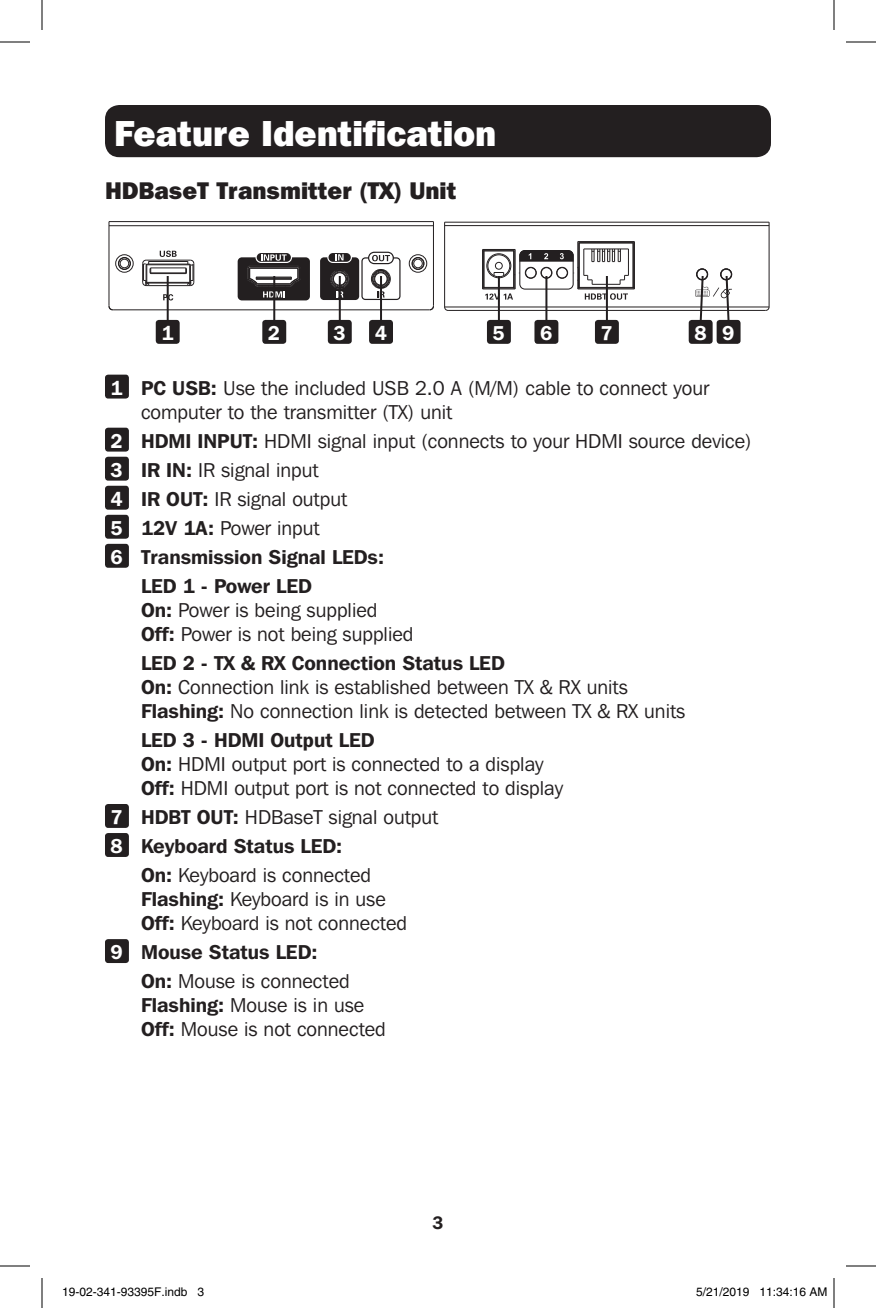
<style>
.page{position:relative;width:876px;height:1308px;background:#fff}
.page>*{position:absolute;margin:0;border:0;box-sizing:border-box;transform-origin:0 0}
.t1{font:800 36px "Franklin Gothic IT Cby BT";color:#fff}
.t2{font:800 24px "Franklin Gothic IT Cby BT";color:#231f20}
.t3{font:20px/24px "Franklin Gothic IT Cby BT";color:#231f20}
.t4{font:600 20px "Franklin Gothic IT Cby BT";color:#231f20}
.t5{font:600 20px "Franklin Gothic IT Cby BT";color:#fff}
.t6{font:600 18px "Franklin Gothic IT Cby BT";color:#231f20}
.t7{font:12px "Helvetica";color:#000}
.s1{font-weight:600}
</style>
<div class="page">
<div style="left:105px;top:105px;width:666px;height:52px;background:#231f20;border-radius:14px"></div>
<div style="left:105px;top:375px;width:24px;height:24px;background:#231f20;border-radius:3px"></div>
<div style="left:105px;top:428px;width:24px;height:24px;background:#231f20;border-radius:3px"></div>
<div style="left:105px;top:457px;width:24px;height:24px;background:#231f20;border-radius:3px"></div>
<div style="left:105px;top:486px;width:24px;height:24px;background:#231f20;border-radius:3px"></div>
<div style="left:105px;top:515px;width:24px;height:24px;background:#231f20;border-radius:3px"></div>
<div style="left:105px;top:544px;width:24px;height:24px;background:#231f20;border-radius:3px"></div>
<div style="left:105px;top:804px;width:24px;height:24px;background:#231f20;border-radius:3px"></div>
<div style="left:105px;top:833px;width:24px;height:24px;background:#231f20;border-radius:3px"></div>
<div style="left:105px;top:939px;width:24px;height:24px;background:#231f20;border-radius:3px"></div>
<hr style="left:769px;top:222px;width:1px;height:85px;background:#231f20">
<hr style="left:445px;top:222px;width:324px;height:1px;background:#231f20">
<hr style="left:445px;top:225px;width:324px;height:1px;background:#231f20">
<hr style="left:445px;top:306px;width:324px;height:1px;background:#231f20">
<hr style="left:448px;top:310px;width:318px;height:1px;background:#231f20">
<hr style="left:444px;top:222px;width:1px;height:85px;background:#231f20">
<svg style="left:765px;top:306px;width:5px;height:5px"></svg>
<svg style="left:444px;top:306px;width:5px;height:5px"></svg>
<hr style="left:108px;top:222px;width:1px;height:84px;background:#231f20">
<hr style="left:113px;top:309px;width:316px;height:1px;background:#231f20">
<hr style="left:109px;top:225px;width:324px;height:1px;background:#231f20">
<hr style="left:109px;top:221px;width:324px;height:1px;background:#231f20">
<hr style="left:433px;top:222px;width:1px;height:84px;background:#231f20">
<svg style="left:108px;top:305px;width:6px;height:6px"></svg>
<div style="left:115px;top:254px;width:19px;height:19px;border:1px solid #231f20;border-radius:50%"></div>
<div style="left:118px;top:257px;width:13px;height:13px;border:1px solid #231f20;border-radius:50%"></div>
<div style="left:120px;top:259px;width:9px;height:9px;border:1px solid #231f20;border-radius:50%"></div>
<svg style="left:428px;top:305px;width:6px;height:6px"></svg>
<div style="left:409px;top:254px;width:18px;height:19px;border:1px solid #231f20;border-radius:50%"></div>
<div style="left:412px;top:257px;width:13px;height:13px;border:1px solid #231f20;border-radius:50%"></div>
<div style="left:412px;top:257px;width:12px;height:13px;border:1px solid #231f20;border-radius:50%"></div>
<div style="left:413px;top:259px;width:10px;height:9px;border:1px solid #231f20;border-radius:50%"></div>
<hr style="left:149px;top:285px;width:39px;height:1px;background:#231f20">
<hr style="left:147px;top:283px;width:42px;height:1px;background:#231f20">
<hr style="left:147px;top:282px;width:42px;height:1px;background:#231f20">
<hr style="left:151px;top:273px;width:35px;height:1px;background:#231f20">
<hr style="left:150px;top:272px;width:36px;height:1px;background:#231f20">
<hr style="left:151px;top:267px;width:35px;height:1px;background:#231f20">
<hr style="left:147px;top:264px;width:42px;height:1px;background:#231f20">
<hr style="left:146px;top:260px;width:44px;height:1px;background:#231f20">
<svg style="left:142px;top:259px;width:10px;height:28px"></svg>
<svg style="left:184px;top:259px;width:11px;height:28px"></svg>
<hr style="left:149px;top:261px;width:39px;height:1px;background:#231f20">
<div style="left:721px;top:269px;width:11px;height:11px;border:1px solid #231f20;border-radius:50%"></div>
<div style="left:696px;top:269px;width:12px;height:11px;border:1px solid #231f20;border-radius:50%"></div>
<div style="left:696px;top:268px;width:12px;height:12px;border:1px solid #231f20;border-radius:50%"></div>
<div style="left:720px;top:268px;width:12px;height:12px;border:1px solid #231f20;border-radius:50%"></div>
<svg style="left:257px;top:253px;width:34px;height:9px"></svg>
<svg style="left:160px;top:251px;width:17px;height:6px"></svg>
<svg style="left:482px;top:241px;width:153px;height:59px"></svg>
<svg style="left:163px;top:294px;width:10px;height:6px"></svg>
<svg style="left:320px;top:252px;width:81px;height:48px"></svg>
<svg style="left:238px;top:254px;width:72px;height:46px"></svg>
<div style="left:156px;top:320px;width:24px;height:24px;background:#231f20;border-radius:3px"></div>
<div style="left:262px;top:320px;width:24px;height:24px;background:#231f20;border-radius:3px"></div>
<div style="left:328px;top:320px;width:24px;height:24px;background:#231f20;border-radius:3px"></div>
<div style="left:369px;top:320px;width:24px;height:24px;background:#231f20;border-radius:3px"></div>
<div style="left:487px;top:320px;width:24px;height:24px;background:#231f20;border-radius:3px"></div>
<div style="left:534px;top:320px;width:24px;height:24px;background:#231f20;border-radius:3px"></div>
<div style="left:595px;top:320px;width:24px;height:24px;background:#231f20;border-radius:3px"></div>
<div style="left:689px;top:320px;width:24px;height:24px;background:#231f20;border-radius:3px"></div>
<div style="left:717px;top:320px;width:24px;height:24px;background:#231f20;border-radius:3px"></div>
<hr style="left:167px;top:276px;width:2px;height:46px;background:#231f20">
<hr style="left:273px;top:276px;width:2px;height:46px;background:#231f20">
<hr style="left:339px;top:276px;width:2px;height:46px;background:#231f20">
<hr style="left:380px;top:276px;width:2px;height:46px;background:#231f20">
<hr style="left:498px;top:276px;width:2px;height:46px;background:#231f20">
<hr style="left:545px;top:276px;width:2px;height:46px;background:#231f20">
<hr style="left:606px;top:276px;width:2px;height:46px;background:#231f20">
<svg style="left:695px;top:274px;width:37px;height:50px"></svg>
<hr style="left:0;top:42px;width:30px;height:1px;background:#000">
<hr style="left:846px;top:42px;width:30px;height:1px;background:#000">
<hr style="left:0;top:1266px;width:30px;height:1px;background:#000">
<hr style="left:846px;top:1266px;width:30px;height:1px;background:#000">
<hr style="left:42px;top:0;width:1px;height:30px;background:#000">
<hr style="left:42px;top:1278px;width:1px;height:30px;background:#000">
<hr style="left:834px;top:0;width:1px;height:30px;background:#000">
<hr style="left:834px;top:1278px;width:1px;height:30px;background:#000">
<p class="t1" style="left:114px;top:110px;width:384px">Feature Identification</p>
<p class="t2" style="left:105px;top:175px;width:353px">HDBaseT Transmitter (TX) Unit</p>
<p class="t5" style="left:161px;top:320px;width:14px">1</p>
<p class="t5" style="left:268px;top:320px;width:14px">2</p>
<p class="t5" style="left:333px;top:320px;width:14px">3</p>
<p class="t5" style="left:375px;top:320px;width:14px">4</p>
<p class="t5" style="left:493px;top:320px;width:14px">5</p>
<p class="t5" style="left:540px;top:320px;width:14px">6</p>
<p class="t5" style="left:601px;top:320px;width:14px">7</p>
<p class="t5" style="left:694px;top:320px;width:14px">8</p>
<p class="t5" style="left:722px;top:320px;width:14px">9</p>
<p class="t5" style="left:111px;top:375px;width:14px">1</p>
<p class="t3" style="left:141px;top:375px;width:570px"><span class="s1">PC USB:</span> Use the included USB 2.0 A (M/M) cable to connect your computer to the transmitter (TX) unit</p>
<p class="t5" style="left:111px;top:428px;width:14px">2</p>
<p class="t3" style="left:141px;top:428px;width:612px"><span class="s1">HDMI INPUT:</span> HDMI signal input (connects to your HDMI source device)</p>
<p class="t5" style="left:111px;top:457px;width:14px">3</p>
<p class="t3" style="left:141px;top:457px;width:179px"><span class="s1">IR IN:</span> IR signal input</p>
<p class="t5" style="left:111px;top:486px;width:14px">4</p>
<p class="t3" style="left:141px;top:486px;width:208px"><span class="s1">IR OUT:</span> IR signal output</p>
<p class="t5" style="left:111px;top:515px;width:14px">5</p>
<p class="t3" style="left:141px;top:515px;width:180px"><span class="s1">12V 1A:</span> Power input</p>
<p class="t5" style="left:111px;top:544px;width:14px">6</p>
<p class="t4" style="left:141px;top:544px;width:245px">Transmission Signal LEDs:</p>
<p class="t4" style="left:141px;top:573px;width:172px">LED 1 - Power LED</p>
<p class="t3" style="left:141px;top:598px;width:238px"><span class="s1">On:</span> Power is being supplied</p>
<p class="t3" style="left:141px;top:622px;width:274px"><span class="s1">Off:</span> Power is not being supplied</p>
<p class="t4" style="left:141px;top:650px;width:365px">LED 2 - TX &amp; RX Connection Status LED</p>
<p class="t3" style="left:141px;top:675px;width:488px"><span class="s1">On:</span> Connection link is established between TX &amp; RX units</p>
<p class="t3" style="left:141px;top:699px;width:546px"><span class="s1">Flashing:</span> No connection link is detected between TX &amp; RX units</p>
<p class="t4" style="left:141px;top:727px;width:235px">LED 3 - HDMI Output LED</p>
<p class="t3" style="left:141px;top:752px;width:404px"><span class="s1">On:</span> HDMI output port is connected to a display</p>
<p class="t3" style="left:141px;top:776px;width:424px"><span class="s1">Off:</span> HDMI output port is not connected to display</p>
<p class="t5" style="left:111px;top:804px;width:14px">7</p>
<p class="t3" style="left:141px;top:805px;width:299px"><span class="s1">HDBT OUT:</span> HDBaseT signal output</p>
<p class="t5" style="left:111px;top:833px;width:14px">8</p>
<p class="t4" style="left:141px;top:833px;width:203px">Keyboard Status LED:</p>
<p class="t3" style="left:141px;top:863px;width:232px"><span class="s1">On:</span> Keyboard is connected</p>
<p class="t3" style="left:141px;top:887px;width:246px"><span class="s1">Flashing:</span> Keyboard is in use</p>
<p class="t3" style="left:141px;top:911px;width:268px"><span class="s1">Off:</span> Keyboard is not connected</p>
<p class="t5" style="left:111px;top:940px;width:14px">9</p>
<p class="t4" style="left:141px;top:939px;width:178px">Mouse Status LED:</p>
<p class="t3" style="left:141px;top:969px;width:210px"><span class="s1">On:</span> Mouse is connected</p>
<p class="t3" style="left:141px;top:993px;width:225px"><span class="s1">Flashing:</span> Mouse is in use</p>
<p class="t3" style="left:141px;top:1017px;width:246px"><span class="s1">Off:</span> Mouse is not connected</p>
<p class="t6" style="left:433px;top:1211px;width:12px">3</p>
<p class="t7" style="left:62px;top:1285px;width:144px">19-02-341-93395F.indb 3</p>
<p class="t7" style="left:696px;top:1285px;width:133px">5/21/2019 11:34:16 AM</p>
</div>
